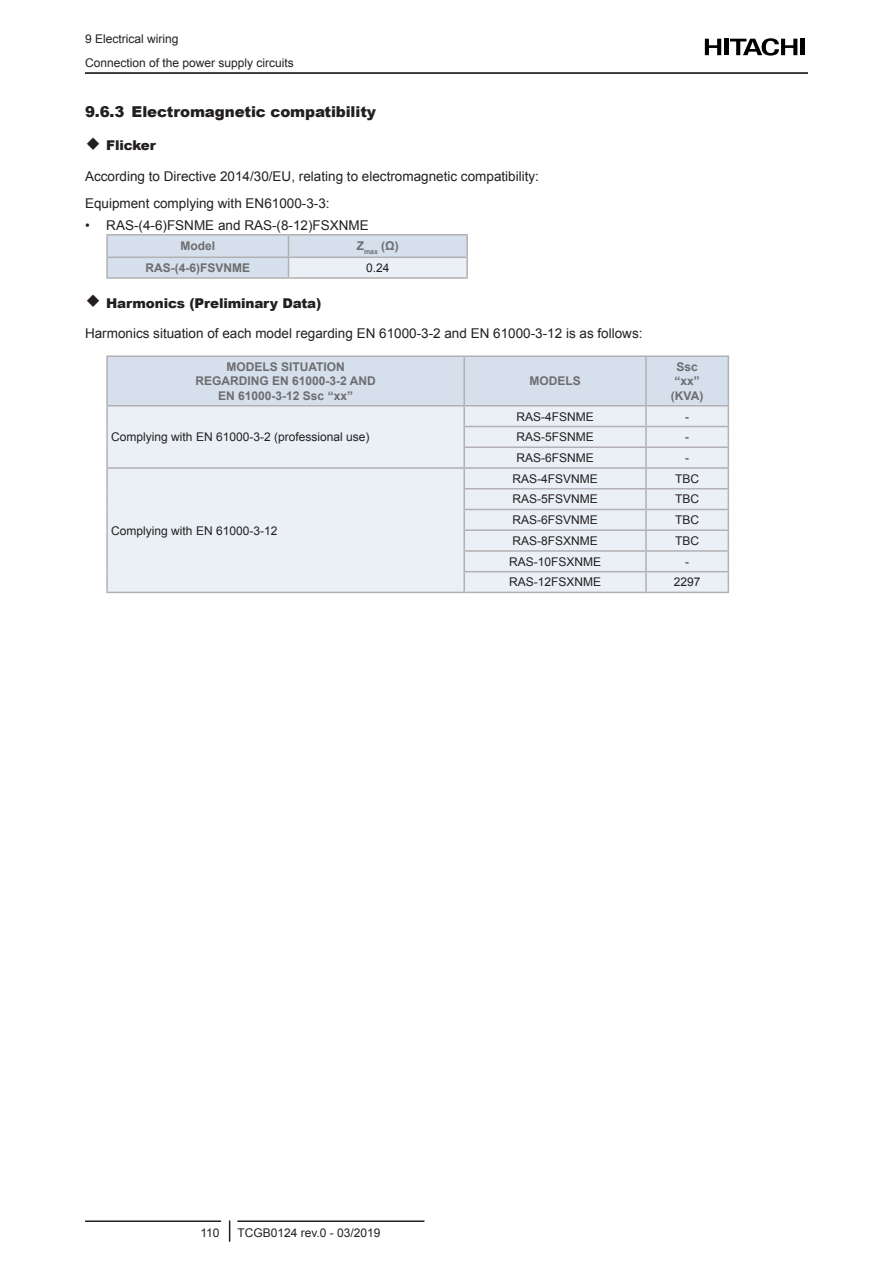
<style>
.page{position:relative;width:893px;height:1263px;background:#fff}
.page>*{position:absolute;margin:0;border:0;box-sizing:border-box;transform-origin:0 0}
.t1{font:900 15px "Arial";letter-spacing:-.01em;color:#231f20}
.PARA_1{font:13.5px "Arial";color:#231f20}
.t2{font:900 13.5px "Arial";letter-spacing:-.01em;color:#231f20}
.TABLA_Interior_Izqui{font:12px/24px "Arial";color:#231f20}
.TABLA_Interior_Centr{font:12px "Arial";color:#231f20}
.TABLA_Cabecera_Centr{font:700 12px "Arial";color:#6c6d70}
</style>
<div class="page">
<hr style="left:85px;top:72px;width:723px;height:2px;background:#000">
<hr style="left:801px;top:39px;width:4px;height:16px;background:#000">
<svg style="left:705px;top:39px;width:16px;height:16px"></svg>
<hr style="left:724px;top:39px;width:4px;height:16px;background:#000">
<svg style="left:730px;top:38px;width:67px;height:18px"></svg>
<hr style="left:85px;top:1220px;width:136px;height:2px;background:#231f20">
<hr style="left:237px;top:1220px;width:187px;height:2px;background:#231f20">
<svg style="left:229px;top:1220px;width:1px;height:22px"></svg>
<hr style="left:289px;top:277px;width:179px;height:2px;background:#b2b0b2">
<hr style="left:106px;top:277px;width:183px;height:2px;background:#b2b0b2">
<hr style="left:289px;top:234px;width:179px;height:2px;background:#b2b0b2">
<hr style="left:106px;top:234px;width:183px;height:2px;background:#b2b0b2">
<svg style="left:106px;top:235px;width:362px;height:43px;background:#d6dfe9"></svg>
<hr style="left:106px;top:467px;width:358px;height:2px;background:#b2b0b2">
<hr style="left:106px;top:592px;width:358px;height:1px;background:#b2b0b2">
<hr style="left:106px;top:355px;width:358px;height:2px;background:#b2b0b2">
<hr style="left:106px;top:357px;width:2px;height:48px;background:#b2b0b2">
<hr style="left:464px;top:355px;width:182px;height:2px;background:#b2b0b2">
<hr style="left:646px;top:355px;width:83px;height:2px;background:#b2b0b2">
<hr style="left:106px;top:405px;width:358px;height:1px;background:#b2b0b2">
<hr style="left:464px;top:592px;width:182px;height:1px;background:#b2b0b2">
<hr style="left:646px;top:592px;width:83px;height:1px;background:#b2b0b2">
<hr style="left:106px;top:406px;width:2px;height:20px;background:#b2b0b2">
<hr style="left:106px;top:426px;width:2px;height:21px;background:#b2b0b2">
<hr style="left:106px;top:447px;width:2px;height:20px;background:#b2b0b2">
<hr style="left:106px;top:469px;width:2px;height:20px;background:#b2b0b2">
<hr style="left:106px;top:489px;width:2px;height:20px;background:#b2b0b2">
<hr style="left:106px;top:509px;width:2px;height:21px;background:#b2b0b2">
<hr style="left:106px;top:530px;width:2px;height:21px;background:#b2b0b2">
<hr style="left:106px;top:551px;width:2px;height:21px;background:#b2b0b2">
<svg style="left:107px;top:356px;width:622px;height:236px;background:#e3e9f0"></svg>
<hr style="left:106px;top:572px;width:2px;height:20px;background:#b2b0b2">
<hr style="left:463px;top:572px;width:2px;height:20px;background:#b2b0b2">
<p class="TABLA_Interior_Izqui" style="left:85px;top:27px;width:210px">9 Electrical wiring<br>Connection of the power supply circuits</p>
<p class="t1" style="left:85px;top:101px;width:292px">9.6.3 Electromagnetic compatibility</p>
<p class="t2" style="left:106px;top:136px;width:51px">Flicker</p>
<p class="PARA_1" style="left:85px;top:167px;width:455px">According to Directive 2014/30/EU, relating to electromagnetic compatibility:</p>
<p class="PARA_1" style="left:85px;top:194px;width:246px">Equipment complying with EN61000-3-3:</p>
<p class="PARA_1" style="left:85px;top:216px;width:285px">• RAS-(4-6)FSNME and RAS-(8-12)FSXNME</p>
<p class="TABLA_Cabecera_Centr" style="left:180px;top:238px;width:36px">Model</p>
<p class="TABLA_Cabecera_Centr" style="left:357px;top:238px;width:44px">Z<sub>max</sub> (Ω)</p>
<p class="TABLA_Cabecera_Centr" style="left:145px;top:260px;width:106px">RAS-(4-6)FSVNME</p>
<p class="TABLA_Interior_Centr" style="left:366px;top:260px;width:25px">0.24</p>
<p class="t2" style="left:106px;top:293px;width:217px">Harmonics (Preliminary Data)</p>
<p class="PARA_1" style="left:85px;top:325px;width:559px">Harmonics situation of each model regarding EN 61000-3-2 and EN 61000-3-12 is as follows:</p>
<p class="TABLA_Cabecera_Centr" style="left:226px;top:359px;width:120px">MODELS SITUATION</p>
<p class="TABLA_Cabecera_Centr" style="left:195px;top:373px;width:182px">REGARDING EN 61000-3-2 AND</p>
<p class="TABLA_Cabecera_Centr" style="left:218px;top:388px;width:136px">EN 61000-3-12 Ssc “xx”</p>
<p class="TABLA_Cabecera_Centr" style="left:529px;top:373px;width:53px">MODELS</p>
<p class="TABLA_Cabecera_Centr" style="left:676px;top:359px;width:23px">Ssc</p>
<p class="TABLA_Cabecera_Centr" style="left:674px;top:373px;width:27px">“xx”</p>
<p class="TABLA_Cabecera_Centr" style="left:671px;top:388px;width:34px">(KVA)</p>
<p class="TABLA_Interior_Izqui" style="left:111px;top:425px;width:260px">Complying with EN 61000-3-2 (professional use)</p>
<p class="TABLA_Interior_Izqui" style="left:111px;top:518px;width:168px">Complying with EN 61000-3-12</p>
<p class="TABLA_Interior_Centr" style="left:516px;top:408px;width:79px">RAS-4FSNME</p>
<p class="TABLA_Interior_Centr" style="left:685px;top:408px;width:5px">-</p>
<p class="TABLA_Interior_Centr" style="left:516px;top:429px;width:79px">RAS-5FSNME</p>
<p class="TABLA_Interior_Centr" style="left:685px;top:429px;width:5px">-</p>
<p class="TABLA_Interior_Centr" style="left:516px;top:450px;width:79px">RAS-6FSNME</p>
<p class="TABLA_Interior_Centr" style="left:685px;top:450px;width:5px">-</p>
<p class="TABLA_Interior_Centr" style="left:512px;top:471px;width:87px">RAS-4FSVNME</p>
<p class="TABLA_Interior_Centr" style="left:675px;top:471px;width:25px">TBC</p>
<p class="TABLA_Interior_Centr" style="left:512px;top:491px;width:87px">RAS-5FSVNME</p>
<p class="TABLA_Interior_Centr" style="left:675px;top:491px;width:25px">TBC</p>
<p class="TABLA_Interior_Centr" style="left:512px;top:512px;width:87px">RAS-6FSVNME</p>
<p class="TABLA_Interior_Centr" style="left:675px;top:512px;width:25px">TBC</p>
<p class="TABLA_Interior_Centr" style="left:512px;top:533px;width:87px">RAS-8FSXNME</p>
<p class="TABLA_Interior_Centr" style="left:675px;top:533px;width:25px">TBC</p>
<p class="TABLA_Interior_Centr" style="left:509px;top:554px;width:94px">RAS-10FSXNME</p>
<p class="TABLA_Interior_Centr" style="left:685px;top:554px;width:5px">-</p>
<p class="TABLA_Interior_Centr" style="left:509px;top:574px;width:94px">RAS-12FSXNME</p>
<p class="TABLA_Interior_Centr" style="left:674px;top:574px;width:28px">2297</p>
<p class="TABLA_Interior_Izqui" style="left:200px;top:1221px;width:21px">110</p>
<p class="TABLA_Interior_Izqui" style="left:237px;top:1221px;width:145px">TCGB0124 rev.0 - 03/2019</p>
</div>
